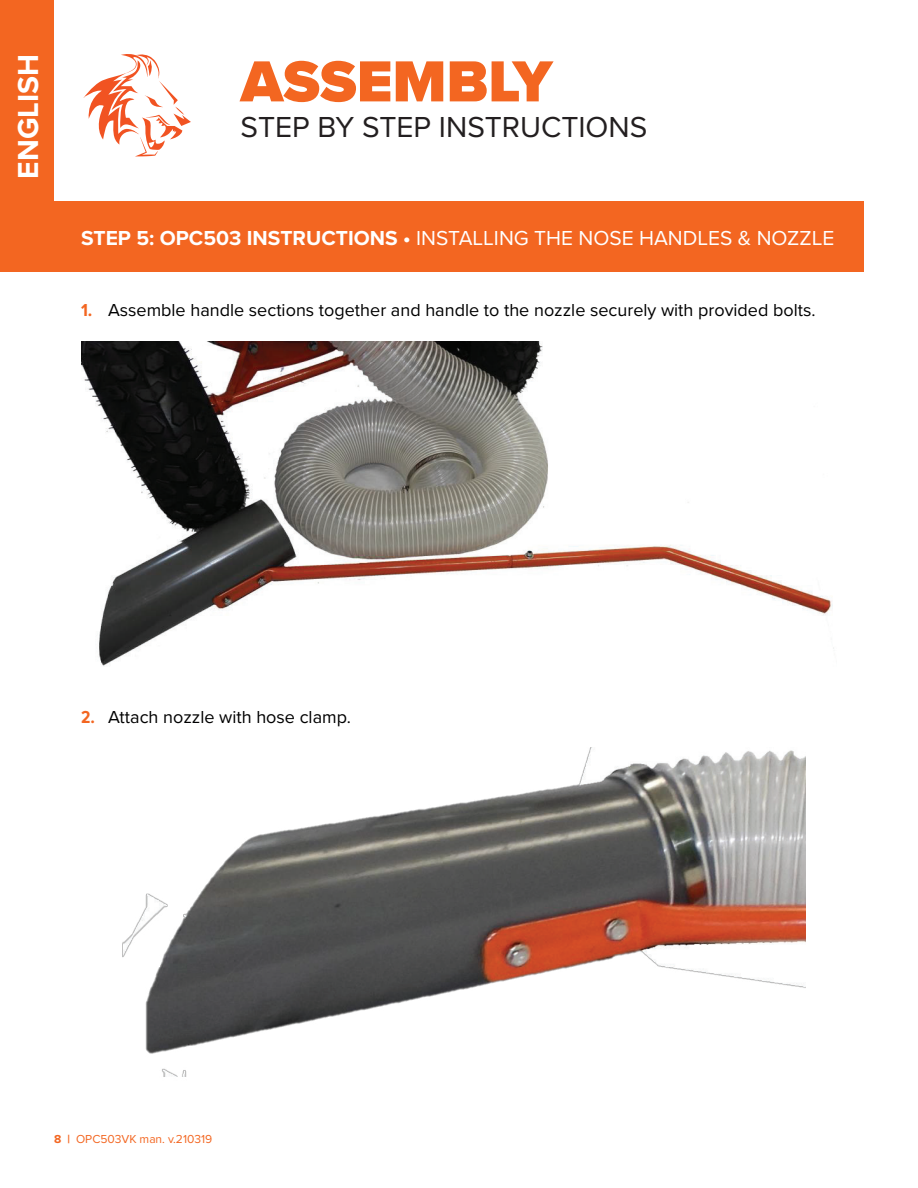
<style>
.page{position:relative;width:918px;height:1188px;background:#fff}
.page>*{position:absolute;margin:0;border:0;box-sizing:border-box;transform-origin:0 0}
.t1{font:900 60px "Proxima Nova";color:#f36621}
.t2{font:30px "Proxima Nova";color:#231f20}
.t3{font:700 30px "Proxima Nova";color:#fff}
.t4{font:21px "Proxima Nova";color:#fff}
.t5{font:18px "Proxima Nova";color:#000001}
.t6{font:12px "Proxima Nova";color:#f36621}
.s1{font-weight:700}
.s2{font-family:"Proxima Nova Cond";font-weight:700;color:#f36621}
</style>
<div class="page">
<div style="left:0;top:0;width:54px;height:233px;background:#f36621"></div>
<svg style="left:84px;top:54px;width:107px;height:102px"></svg>
<img style="left:81px;top:341px;width:753px;height:325px">
<img style="left:122px;top:748px;width:684px;height:329px">
<div style="left:0;top:201px;width:864px;height:71px;background:#f36621"></div>
<h2 class="t3" style="left:6px;top:179px;width:126px;rotate:-90deg">ENGLISH</h2>
<h1 class="t1" style="left:241px;top:37px;width:313px">ASSEMBLY</h1>
<h2 class="t2" style="left:241px;top:105px;width:408px">STEP BY STEP INSTRUCTIONS</h2>
<p class="t4" style="left:81px;top:222px;width:755px"><span class="s1">STEP 5: OPC503 INSTRUCTIONS •</span> INSTALLING THE NOSE HANDLES &amp; NOZZLE</p>
<p class="t5" style="left:81px;top:297px;width:736px"><span class="s2">1.</span> Assemble handle sections together and handle to the nozzle securely with provided bolts.</p>
<p class="t5" style="left:81px;top:703px;width:272px"><span class="s2">2.</span> Attach nozzle with hose clamp.</p>
<p class="t6" style="left:54px;top:1131px;width:160px"><span class="s1">8 |</span> OPC503VK man. v.210319</p>
</div>
